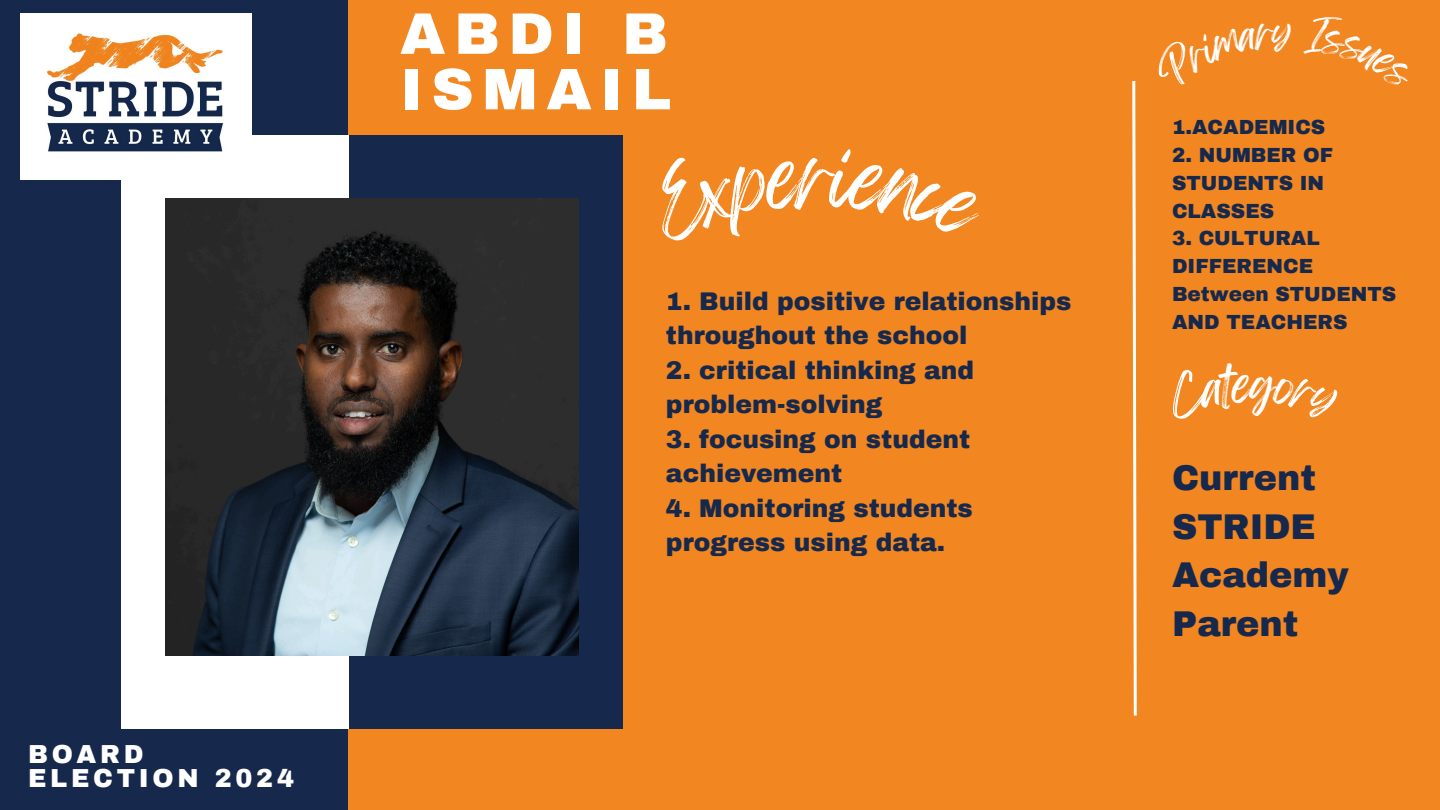
<style>
.page{position:relative;width:1440px;height:810px;background:#f28620}
.page>*{position:absolute;margin:0;border:0;box-sizing:border-box;transform-origin:0 0}
.t1{font:73.3px "Feeling Passionate";color:#fff}
.t2{font:900 58.6px/55.5px "Archivo";letter-spacing:.145em;color:#fff}
.t3{font:900 35px/48.8px "Archivo";color:#16294c}
.t4{font:900 25.5px/24px "Archivo";letter-spacing:.145em;color:#fff}
.t5{font:900 25px/34.5px "Archivo";color:#16294c}
.t6{font:900 20px/27.8px "Archivo";color:#16294c}
</style>
<div class="page">
<div style="left:263px;top:136px;width:360px;height:593px;background:#16294c"></div>
<div style="left:0;top:0;width:347px;height:810px;background:#16294c"></div>
<div style="left:121px;top:136px;width:227px;height:593px;background:#fff"></div>
<svg style="left:1132px;top:81px;width:5px;height:635px"></svg>
<img style="left:165px;top:198px;width:413px;height:457px">
<img style="left:20px;top:13px;width:231px;height:167px">
<p class="t4" style="left:28px;top:742px;width:268px">BOARD<br>ELECTION 2024</p>
<p class="t2" style="left:400px;top:7px;width:273px">ABDI B<br>ISMAIL</p>
<h3 class="t1" style="left:800px;top:117px;width:34px">r</h3>
<h2 class="t5" style="left:666px;top:284px;width:407px">1. Build positive relationships throughout the school</h2>
<h2 class="t5" style="left:666px;top:353px;width:310px">2. critical thinking and problem-solving</h2>
<h2 class="t5" style="left:666px;top:422px;width:306px">3. focusing on student achievement</h2>
<h2 class="t5" style="left:666px;top:491px;width:308px">4. Monitoring students progress using data.</h2>
<h1 class="t6" style="left:1172px;top:114px;width:155px">1.ACADEMICS</h1>
<p class="t6" style="left:1172px;top:141px;width:163px">2. NUMBER OF<br>STUDENTS IN<br>CLASSES</p>
<h6 class="t6" style="left:1172px;top:225px;width:226px">3. CULTURAL<br>DIFFERENCE<br>Between STUDENTS<br>AND TEACHERS</h6>
<h3 class="t3" style="left:1172px;top:454px;width:178px">Current<br>STRIDE<br>Academy<br>Parent</h3>
</div>
